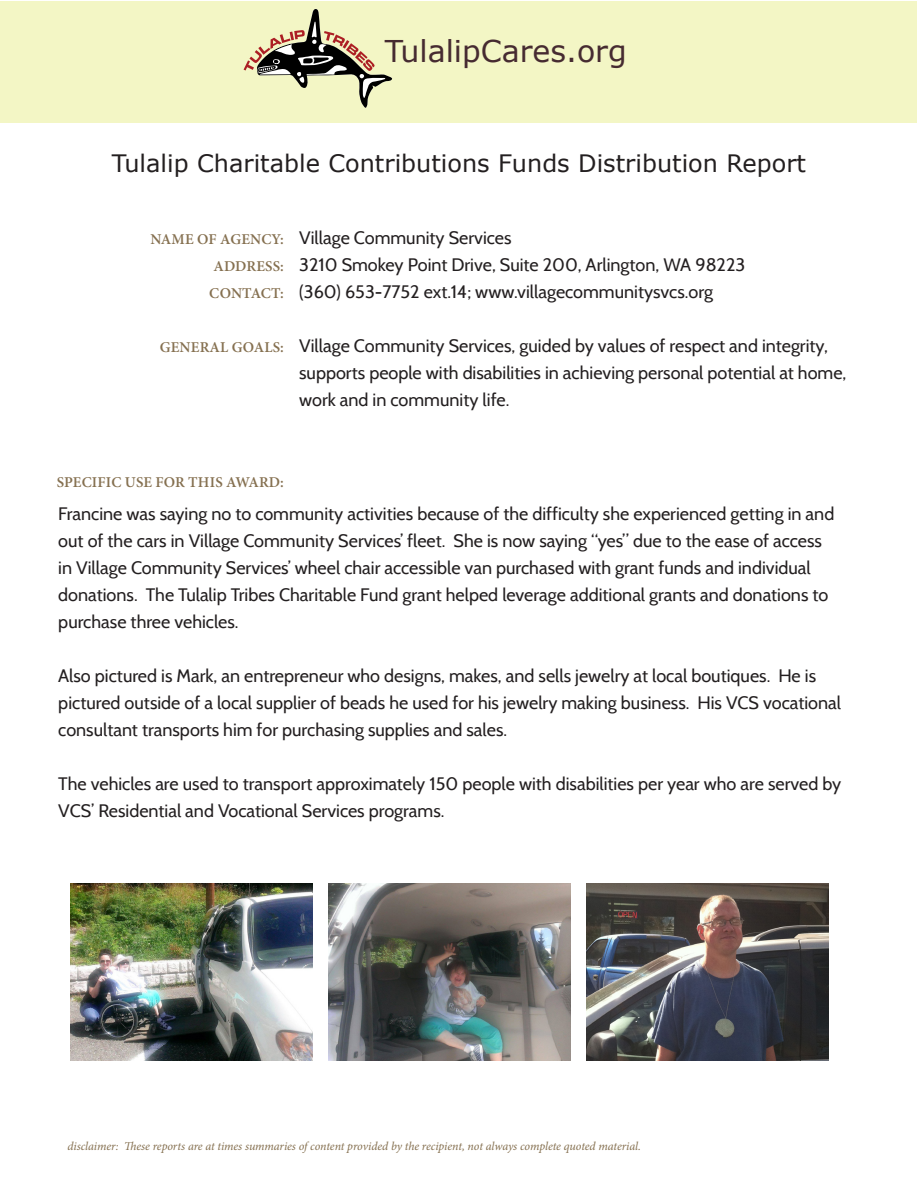
<style>
.page{position:relative;width:918px;height:1188px;background:#fff}
.page>*{position:absolute;margin:0;border:0;box-sizing:border-box;transform-origin:0 0}
.t1{font:30px "Verdana";color:#462b31}
.t2{font:24px "Verdana";color:#231f20}
.t3{font:18px/27px "Cabin";color:#231f20}
.t4{font:600 15px/27px "Minion Pro";letter-spacing:.01em;color:#857050;text-align:justify}
.t5{font:italic 12px "Minion Pro";letter-spacing:-.01em;color:#857050}
</style>
<div class="page">
<div style="left:1px;top:1px;width:916px;height:121px;background:#f3f6c5"></div>
<svg style="left:244px;top:9px;width:149px;height:99px"></svg>
<img style="left:70px;top:883px;width:242px;height:178px">
<img style="left:328px;top:883px;width:242px;height:178px">
<img style="left:586px;top:883px;width:242px;height:178px">
<h1 class="t1" style="left:385px;top:32px;width:243px">TulalipCares.org</h1>
<h2 class="t2" style="left:112px;top:148px;width:696px">Tulalip Charitable Contributions Funds Distribution Report</h2>
<p class="t4" style="left:209px;top:226px;width:76px;text-indent:-59px">NAME OF AGENCY:<br>ADDRESS:<br>CONTACT:</p>
<p class="t4" style="left:160px;top:334px;width:126px">GENERAL GOALS:</p>
<p class="t3" style="left:299px;top:224px;width:214px">Village Community Services</p>
<p class="t3" style="left:299px;top:251px;width:448px">3210 Smokey Point Drive, Suite 200, Arlington, WA 98223</p>
<p class="t3" style="left:299px;top:278px;width:415px">(360) 653-7752 ext.14; www.villagecommunitysvcs.org</p>
<p class="t3" style="left:299px;top:332px;width:549px">Village Community Services, guided by values of respect and integrity, supports people with disabilities in achieving personal potential at home, work and in community life.</p>
<p class="t4" style="left:57px;top:469px;width:229px">SPECIFIC USE FOR THIS AWARD:</p>
<p class="t3" style="left:58px;top:500px;width:778px">Francine was saying no to community activities because of the difficulty she experienced getting in and out of the cars in Village Community Services’ fleet. She is now saying “yes” due to the ease of access in Village Community Services’ wheel chair accessible van purchased with grant funds and individual donations. The Tulalip Tribes Charitable Fund grant helped leverage additional grants and donations to purchase three vehicles.</p>
<p class="t3" style="left:58px;top:662px;width:784px">Also pictured is Mark, an entrepreneur who designs, makes, and sells jewelry at local boutiques. He is pictured outside of a local supplier of beads he used for his jewelry making business. His VCS vocational consultant transports him for purchasing supplies and sales.</p>
<p class="t3" style="left:58px;top:770px;width:784px">The vehicles are used to transport approximately 150 people with disabilities per year who are served by<br>VCS’ Residential and Vocational Services programs.</p>
<p class="t5" style="left:68px;top:1138px;width:575px">disclaimer: These reports are at times summaries of content provided by the recipient, not always complete quoted material.</p>
</div>
